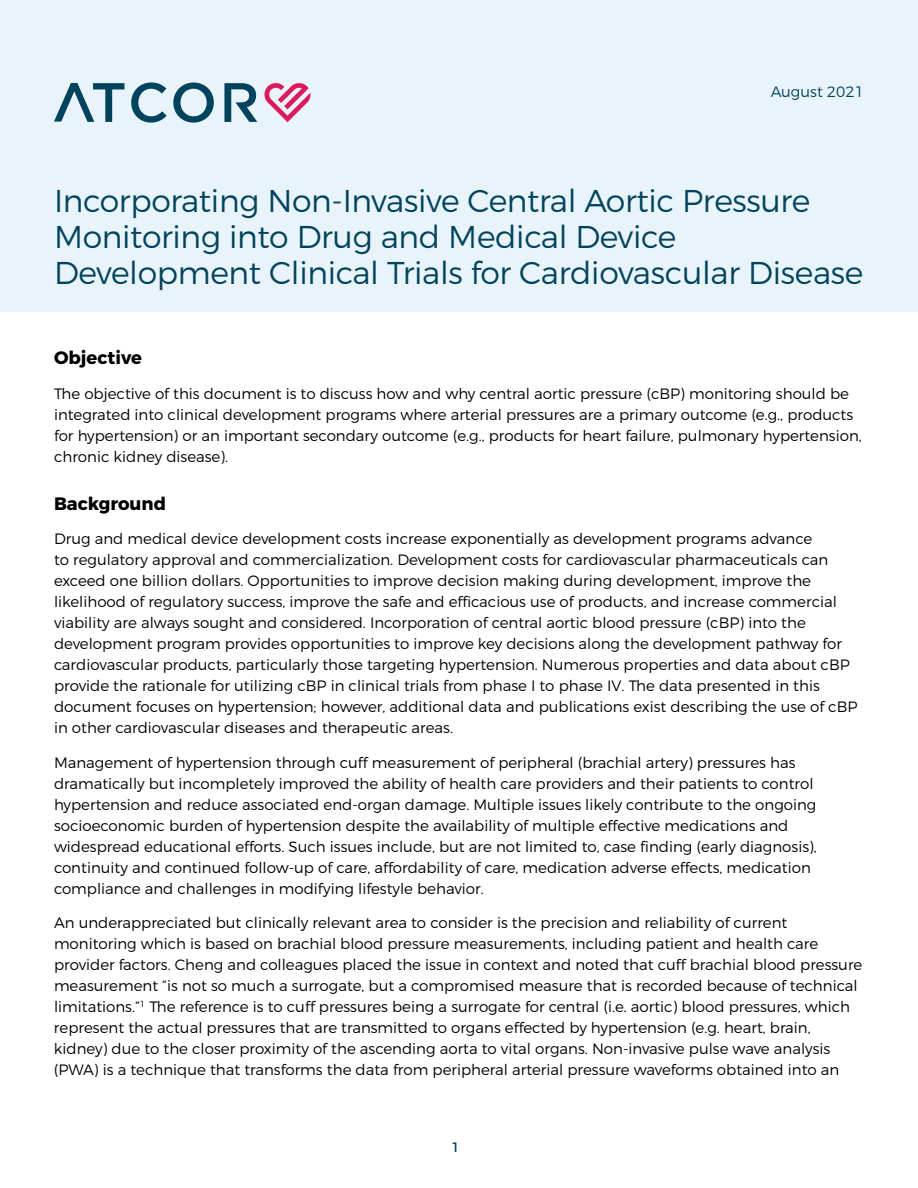
<style>
.page{position:relative;width:918px;height:1188px;background:#fff}
.page>*{position:absolute;margin:0;border:0;box-sizing:border-box;transform-origin:0 0}
.t1{font:300 31.5px/36px "Montserrat";letter-spacing:-.01em;color:#01435c}
.t2{font:700 18px "Montserrat";color:#000}
.t3{font:300 15px/21px "Montserrat";color:#000}
.t4{font:300 15px "Montserrat";color:#01435c}
.t5{font:13.5px "Montserrat";color:#01435c}
</style>
<div class="page">
<div style="left:0;top:0;width:918px;height:312px;background:#e9f4fa"></div>
<svg style="left:264px;top:83px;width:47px;height:39px"></svg>
<svg style="left:131px;top:83px;width:36px;height:40px"></svg>
<svg style="left:173px;top:83px;width:41px;height:40px"></svg>
<svg style="left:224px;top:83px;width:33px;height:39px"></svg>
<svg style="left:54px;top:83px;width:70px;height:39px"></svg>
<p class="t4" style="left:771px;top:83px;width:95px">August 2021</p>
<h1 class="t1" style="left:54px;top:182px;width:811px">Incorporating Non-Invasive Central Aortic Pressure<br>Monitoring into Drug and Medical Device<br>Development Clinical Trials for Cardiovascular Disease</h1>
<p class="t2" style="left:54px;top:347px;width:89px">Objective</p>
<p class="t3" style="left:54px;top:383px;width:809px">The objective of this document is to discuss how and why central aortic pressure (cBP) monitoring should be integrated into clinical development programs where arterial pressures are a primary outcome (e.g., products for hypertension) or an important secondary outcome (e.g., products for heart failure, pulmonary hypertension, chronic kidney disease).</p>
<p class="t2" style="left:54px;top:492px;width:114px">Background</p>
<p class="t3" style="left:54px;top:528px;width:805px">Drug and medical device development costs increase exponentially as development programs advance<br>to regulatory approval and commercialization. Development costs for cardiovascular pharmaceuticals can exceed one billion dollars. Opportunities to improve decision making during development, improve the likelihood of regulatory success, improve the safe and efficacious use of products, and increase commercial viability are always sought and considered. Incorporation of central aortic blood pressure (cBP) into the development program provides opportunities to improve key decisions along the development pathway for cardiovascular products, particularly those targeting hypertension. Numerous properties and data about cBP provide the rationale for utilizing cBP in clinical trials from phase I to phase IV. The data presented in this document focuses on hypertension; however, additional data and publications exist describing the use of cBP in other cardiovascular diseases and therapeutic areas.</p>
<p class="t3" style="left:54px;top:752px;width:764px">Management of hypertension through cuff measurement of peripheral (brachial artery) pressures has dramatically but incompletely improved the ability of health care providers and their patients to control hypertension and reduce associated end-organ damage. Multiple issues likely contribute to the ongoing socioeconomic burden of hypertension despite the availability of multiple effective medications and widespread educational efforts. Such issues include, but are not limited to, case finding (early diagnosis), continuity and continued follow-up of care, affordability of care, medication adverse effects, medication compliance and challenges in modifying lifestyle behavior.</p>
<p class="t3" style="left:54px;top:912px;width:810px">An underappreciated but clinically relevant area to consider is the precision and reliability of current monitoring which is based on brachial blood pressure measurements, including patient and health care provider factors. Cheng and colleagues placed the issue in context and noted that cuff brachial blood pressure measurement “is not so much a surrogate, but a compromised measure that is recorded because of technical limitations.”<sup>1</sup> The reference is to cuff pressures being a surrogate for central (i.e. aortic) blood pressures, which represent the actual pressures that are transmitted to organs effected by hypertension (e.g. heart, brain, kidney) due to the closer proximity of the ascending aorta to vital organs. Non-invasive pulse wave analysis (PWA) is a technique that transforms the data from peripheral arterial pressure waveforms obtained into an</p>
<p class="t5" style="left:452px;top:1138px;width:10px">1</p>
</div>
